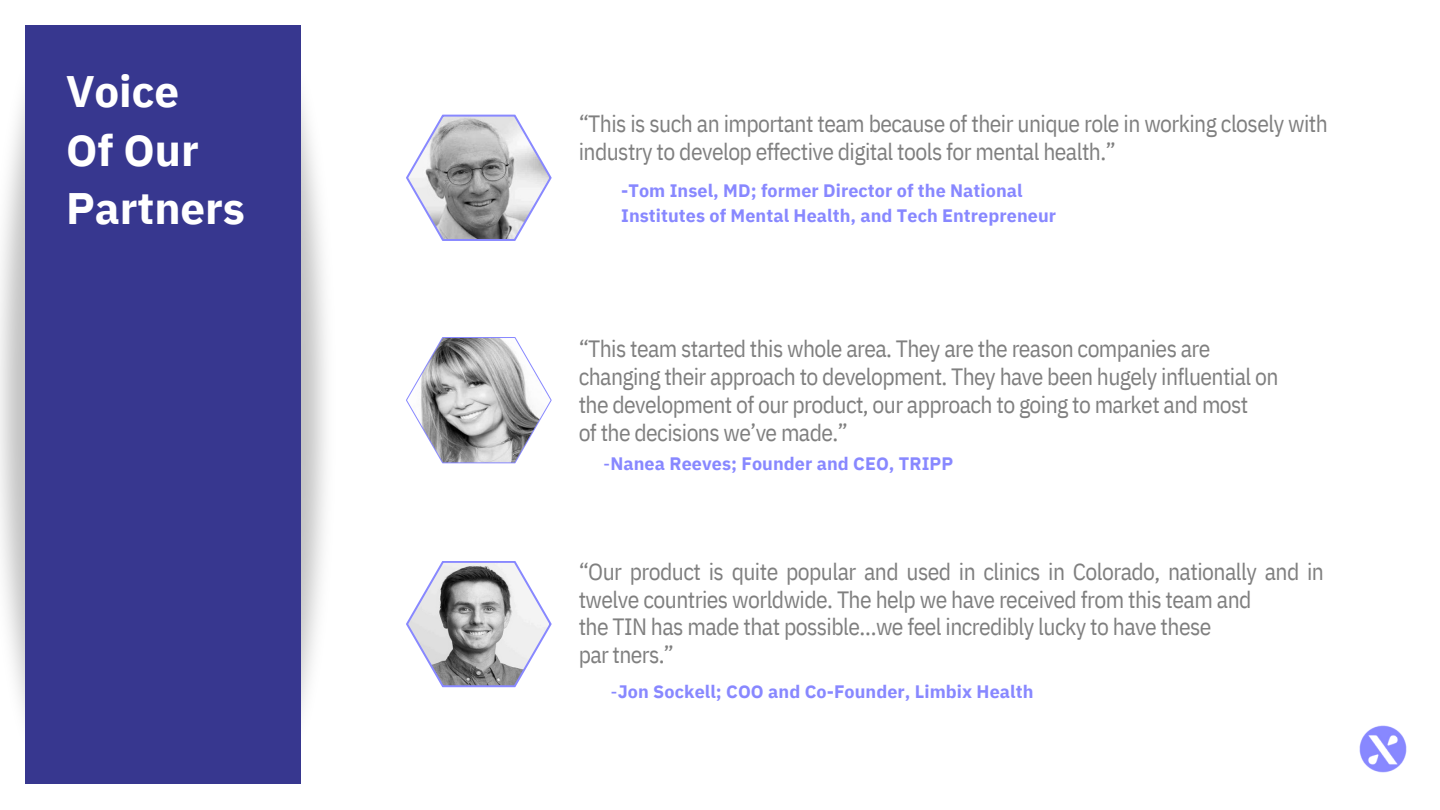
<style>
.page{position:relative;width:1440px;height:810px;background:#fff}
.page>*{position:absolute;margin:0;border:0;box-sizing:border-box;transform-origin:0 0}
.t1{font:700 44px/58.5px "IBM Plex Sans";color:#fff}
.t2{font:23.5px/27.8px "IBM Plex Sans Cond";letter-spacing:-.025em;color:#7f7f7f}
.t3{font:700 18px/24.8px "IBM Plex Sans";letter-spacing:.005em;color:#88f}
.s1{font-weight:400}
</style>
<div class="page">
<svg style="left:406px;top:115px;width:146px;height:126px"></svg>
<svg style="left:406px;top:337px;width:146px;height:126px"></svg>
<img style="left:407px;top:338px;width:143px;height:124px">
<svg style="left:406px;top:561px;width:146px;height:126px"></svg>
<img style="left:1359px;top:725px;width:48px;height:48px">
<img style="left:0;top:25px;width:97px;height:692px">
<img style="left:229px;top:25px;width:97px;height:759px">
<div style="left:25px;top:26px;width:275px;height:758px;background:#37378f"></div>
<p class="t1" style="left:66px;top:62px;width:181px">Voice<br>Of Our<br>Partners</p>
<p class="t2" style="left:579px;top:109px;width:751px">“This is such an important team because of their unique role in working closely with industry to develop effective digital tools for mental health.”</p>
<p class="t3" style="left:621px;top:178px;width:436px">-Tom Insel, MD; former Director of the National<br>Institutes of Mental Health, and Tech Entrepreneur</p>
<p class="t2" style="left:579px;top:335px;width:701px">“This team started this whole area. They are the reason companies are changing their approach to development. They have been hugely influential on the development of our product, our approach to going to market and most<br>of the decisions we’ve made.”</p>
<p class="t3" style="left:603px;top:451px;width:352px"><span class="s1">-</span>Nanea Reeves; Founder and CEO, TRIPP</p>
<p class="t2" style="left:579px;top:557px;width:747px">“Our product is quite popular and used in clinics in Colorado, nationally and in twelve countries worldwide. The help we have received from this team and</p>
<p class="t2" style="left:579px;top:613px;width:634px">the TIN has made that possible…we feel incredibly lucky to have these</p>
<p class="t2" style="left:579px;top:640px;width:97px">par tners.”</p>
<p class="t3" style="left:611px;top:679px;width:424px"><span class="s1">-</span>Jon Sockell; COO and Co-Founder, Limbix Health</p>
</div>
